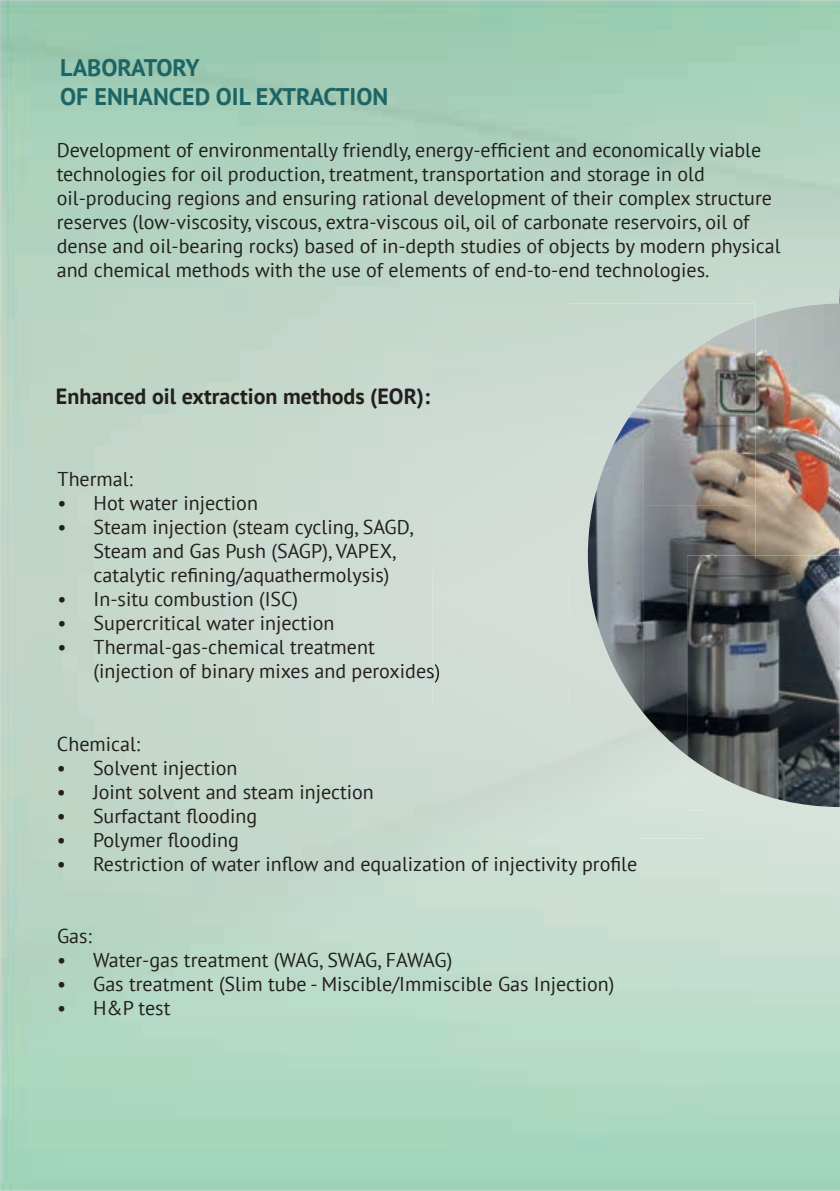
<style>
.page{position:relative;width:840px;height:1191px;background:#fff}
.page>*{position:absolute;margin:0;border:0;box-sizing:border-box;transform-origin:0 0}
.t1{font:700 24px/28.8px "PT Sans";color:#1d6564}
.t2{font:700 22px "PT Sans";color:#231f20}
.t3{font:20px/24px "PT Sans";color:#231f20}
</style>
<div class="page">
<svg style="left:839px;top:290px;width:1px;height:13px"></svg>
<div style="left:432px;top:303px;width:271px;height:134px;background:#cadad0"></div>
<div style="left:432px;top:437px;width:203px;height:401px;background:#d2ddd5"></div>
<div style="left:635px;top:713px;width:68px;height:125px;background:#d4e2d9"></div>
<div style="left:703px;top:810px;width:136px;height:28px;background:#d5e3da"></div>
<img style="left:432px;top:664px;width:7px;height:19px">
<img style="left:686px;top:807px;width:102px;height:3px">
<img style="left:755px;top:303px;width:84px;height:252px">
<img style="left:643px;top:318px;width:112px;height:250px">
<img style="left:587px;top:397px;width:56px;height:316px">
<img style="left:643px;top:568px;width:43px;height:187px">
<img style="left:686px;top:555px;width:153px;height:252px">
<img style="left:839px;top:303px;width:1px;height:252px">
<svg style="left:837px;top:555px;width:3px;height:13px"></svg>
<p class="t1" style="left:60px;top:52px;width:329px">LABORATORY<br>OF ENHANCED OIL EXTRACTION</p>
<p class="t3" style="left:57px;top:137px;width:724px">Development of environmentally friendly, energy-efficient and economically viable technologies for oil production, treatment, transportation and storage in old oil-producing regions and ensuring rational development of their complex structure reserves (low-viscosity, viscous, extra-viscous oil, oil of carbonate reservoirs, oil of dense and oil-bearing rocks) based of in-depth studies of objects by modern physical and chemical methods with the use of elements of end-to-end technologies.</p>
<p class="t2" style="left:56px;top:381px;width:375px">Enhanced oil extraction methods (EOR):</p>
<p class="t3" style="left:58px;top:467px;width:77px">Thermal:</p>
<p class="t3" style="left:58px;top:491px;width:202px">• Hot water injection</p>
<p class="t3" style="left:94px;top:515px;width:321px;text-indent:-36px">• Steam injection (steam cycling, SAGD,<br>Steam and Gas Push (SAGP), VAPEX, catalytic refining/aquathermolysis)</p>
<p class="t3" style="left:58px;top:587px;width:242px">• In-situ combustion (ISC)</p>
<p class="t3" style="left:58px;top:611px;width:278px">• Supercritical water injection</p>
<p class="t3" style="left:94px;top:635px;width:348px;text-indent:-36px">• Thermal-gas-chemical treatment (injection of binary mixes and peroxides)</p>
<p class="t3" style="left:57px;top:731px;width:85px">Chemical:</p>
<p class="t3" style="left:57px;top:755px;width:182px">• Solvent injection</p>
<p class="t3" style="left:57px;top:779px;width:318px">• Joint solvent and steam injection</p>
<p class="t3" style="left:57px;top:803px;width:202px">• Surfactant flooding</p>
<p class="t3" style="left:57px;top:827px;width:183px">• Polymer flooding</p>
<p class="t3" style="left:57px;top:851px;width:581px">• Restriction of water inflow and equalization of injectivity profile</p>
<p class="t3" style="left:57px;top:923px;width:36px">Gas:</p>
<p class="t3" style="left:57px;top:947px;width:396px">• Water-gas treatment (WAG, SWAG, FAWAG)</p>
<p class="t3" style="left:57px;top:971px;width:558px">• Gas treatment (Slim tube - Miscible/Immiscible Gas Injection)</p>
<p class="t3" style="left:57px;top:995px;width:115px">• H&amp;P test</p>
</div>
